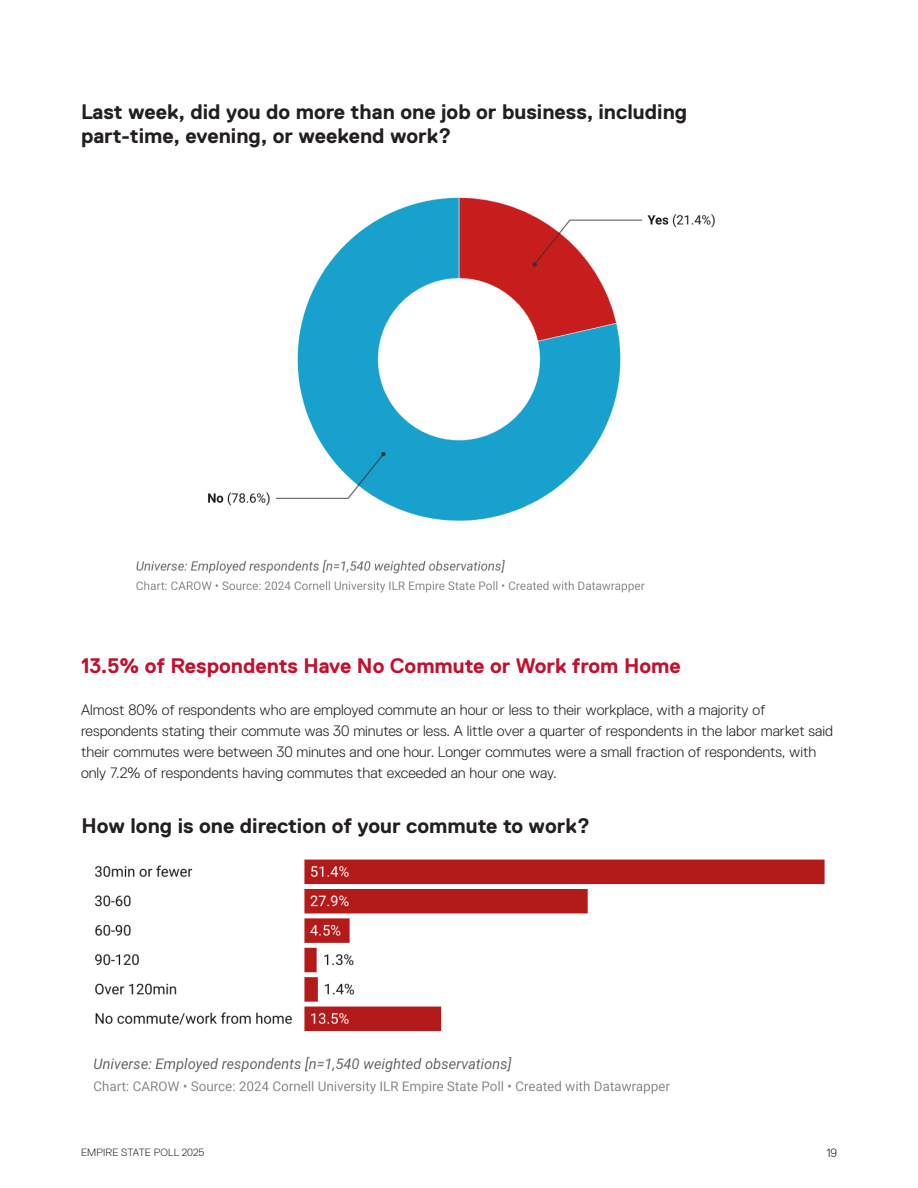
<style>
.page{position:relative;width:918px;height:1188px;background:#fff}
.page>*{position:absolute;margin:0;border:0;box-sizing:border-box;transform-origin:0 0}
.Section_Heading_3{font:700 21px/24px "Replica Std";color:#231f20}
.Section_Heading_3-2{font:700 21px "Replica Std";color:#c3102f}
.Replica_Paragraph{font:300 15px/21px "Replica Std";color:#231f20}
.t1{font:300 12px "Replica Std";color:#231f20}
.t2{font:300 10.5px "Replica Std";letter-spacing:.01em;color:#231f20}
</style>
<div class="page">
<img style="left:136px;top:197px;width:579px;height:396px">
<img style="left:93px;top:859px;width:732px;height:235px">
<h1 class="Section_Heading_3" style="left:81px;top:100px;width:608px">Last week, did you do more than one job or business, including part-time, evening, or weekend work?</h1>
<h1 class="Section_Heading_3-2" style="left:81px;top:654px;width:601px">13.5% of Respondents Have No Commute or Work from Home</h1>
<p class="Replica_Paragraph" style="left:81px;top:700px;width:754px">Almost 80% of respondents who are employed commute an hour or less to their workplace, with a majority of respondents stating their commute was 30 minutes or less. A little over a quarter of respondents in the labor market said their commutes were between 30 minutes and one hour. Longer commutes were a small fraction of respondents, with only 7.2% of respondents having commutes that exceeded an hour one way.</p>
<h1 class="Section_Heading_3" style="left:82px;top:814px;width:510px">How long is one direction of your commute to work?</h1>
<p class="t2" style="left:81px;top:1146px;width:125px">EMPIRE STATE POLL 2025</p>
<p class="t1" style="left:826px;top:1146px;width:12px">19</p>
</div>
